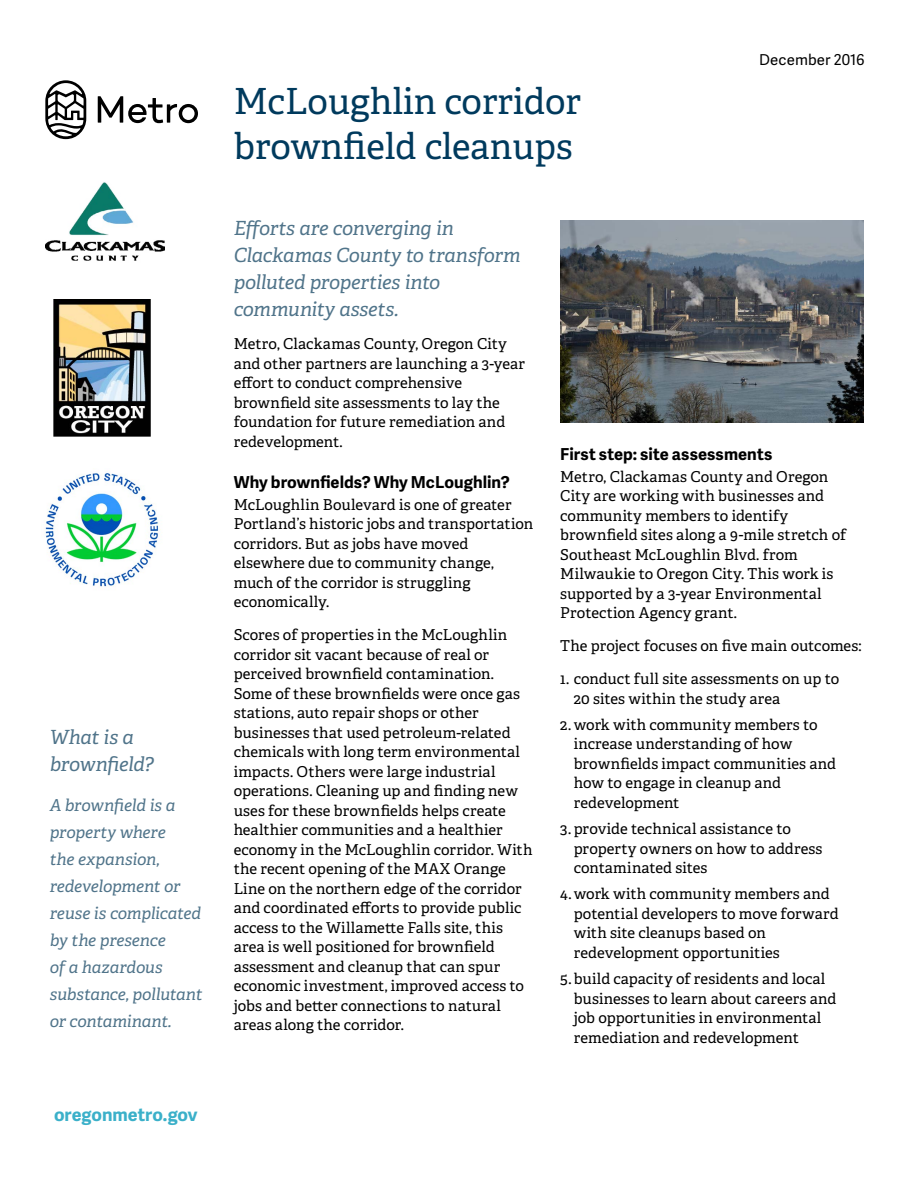
<style>
.page{position:relative;width:918px;height:1188px;background:#fff}
.page>*{position:absolute;margin:0;border:0;box-sizing:border-box;transform-origin:0 0}
.t1{font:36px/45px "Adelle PE";color:#003a5d}
.t2{font:italic 19.5px/27px "Adelle PE";letter-spacing:-.01em;color:#50748a}
.t3{font:700 18px "Adelle Sans";color:#3bb0c9}
.t4{font:italic 16.5px/27px "Adelle PE";letter-spacing:-.01em;color:#50748a}
.t5{font:700 16.5px "Adelle Sans";letter-spacing:.005em;color:#000}
.t6{font:15px/19.5px "Adelle PE";letter-spacing:.005em;color:#000}
.t7{font:15px "Adelle Sans";letter-spacing:.005em;color:#000}
</style>
<div class="page">
<img style="left:560px;top:220px;width:304px;height:202px">
<img style="left:45px;top:182px;width:120px;height:79px">
<img style="left:54px;top:300px;width:96px;height:136px">
<img style="left:45px;top:473px;width:116px;height:114px">
<svg style="left:98px;top:96px;width:100px;height:27px"></svg>
<svg style="left:45px;top:80px;width:41px;height:59px"></svg>
<h2 class="t2" style="left:50px;top:723px;width:105px">What is a brownfield?</h2>
<p class="t4" style="left:50px;top:791px;width:154px">A brownfield is a property where<br>the expansion, redevelopment or reuse is complicated by the presence<br>of a hazardous substance, pollutant or contaminant.</p>
<p class="t3" style="left:54px;top:1101px;width:145px">oregonmetro.gov</p>
<h1 class="t1" style="left:234px;top:77px;width:349px">McLoughlin corridor brownfield cleanups</h1>
<p class="t7" style="left:759px;top:49px;width:107px">December 2016</p>
<h2 class="t2" style="left:234px;top:214px;width:288px">Efforts are converging in<br>Clackamas County to transform polluted properties into community assets.</h2>
<p class="t6" style="left:234px;top:333px;width:293px">Metro, Clackamas County, Oregon City and other partners are launching a 3-year effort to conduct comprehensive brownfield site assessments to lay the foundation for future remediation and redevelopment.</p>
<p class="t5" style="left:234px;top:470px;width:278px">Why brownfields? Why McLoughlin?</p>
<p class="t6" style="left:234px;top:494px;width:301px">McLoughlin Boulevard is one of greater Portland’s historic jobs and transportation corridors. But as jobs have moved elsewhere due to community change, much of the corridor is struggling economically.</p>
<p class="t6" style="left:234px;top:625px;width:300px">Scores of properties in the McLoughlin corridor sit vacant because of real or perceived brownfield contamination.<br>Some of these brownfields were once gas stations, auto repair shops or other businesses that used petroleum-related chemicals with long term environmental impacts. Others were large industrial operations. Cleaning up and finding new uses for these brownfields helps create healthier communities and a healthier economy in the McLoughlin corridor. With the recent opening of the MAX Orange Line on the northern edge of the corridor and coordinated efforts to provide public access to the Willamette Falls site, this area is well positioned for brownfield assessment and cleanup that can spur economic investment, improved access to jobs and better connections to natural areas along the corridor.</p>
<p class="t5" style="left:560px;top:442px;width:214px">First step: site assessments</p>
<p class="t6" style="left:560px;top:466px;width:287px">Metro, Clackamas County and Oregon City are working with businesses and community members to identify brownfield sites along a 9-mile stretch of Southeast McLoughlin Blvd. from Milwaukie to Oregon City. This work is supported by a 3-year Environmental Protection Agency grant.</p>
<p class="t6" style="left:560px;top:635px;width:303px">The project focuses on five main outcomes:</p>
<p class="t6" style="left:574px;top:668px;width:267px;text-indent:-14px">1. conduct full site assessments on up to<br>20 sites within the study area</p>
<p class="t6" style="left:574px;top:714px;width:264px;text-indent:-14px">2. work with community members to increase understanding of how brownfields impact communities and how to engage in cleanup and redevelopment</p>
<p class="t6" style="left:574px;top:818px;width:250px;text-indent:-14px">3. provide technical assistance to property owners on how to address contaminated sites</p>
<p class="t6" style="left:574px;top:884px;width:266px;text-indent:-14px">4.work with community members and potential developers to move forward with site cleanups based on redevelopment opportunities</p>
<p class="t6" style="left:574px;top:968px;width:264px;text-indent:-14px">5.build capacity of residents and local businesses to learn about careers and job opportunities in environmental remediation and redevelopment</p>
</div>
